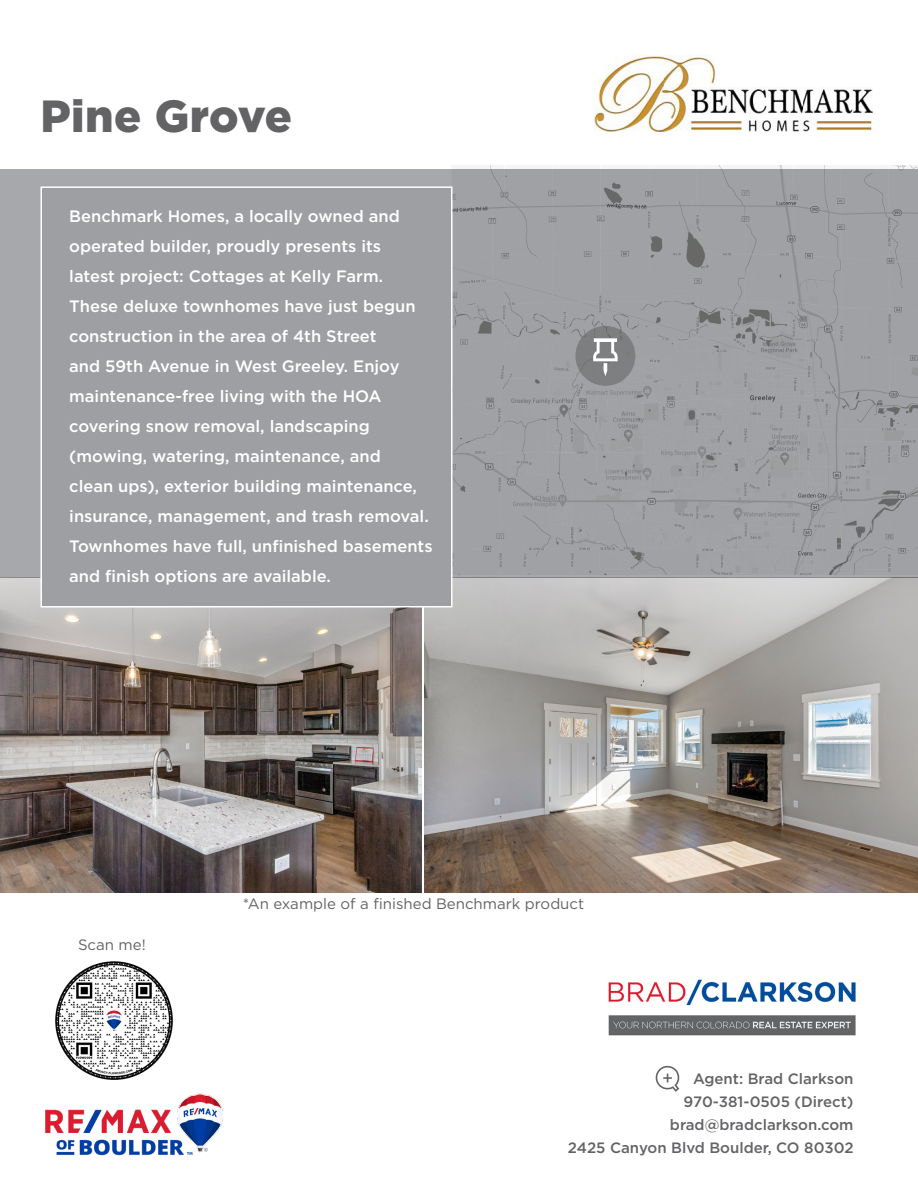
<style>
.page{position:relative;width:918px;height:1188px;background:#fff}
.page>*{position:absolute;margin:0;border:0;box-sizing:border-box;transform-origin:0 0}
.t1{font:900 45px "Gotham";letter-spacing:.01em;color:#636366}
.t2{font:500 16.5px/30px "Gotham";color:#fff}
.t3{font:500 15px "Gotham";color:#636366}
.t4{font:15px "Gotham";color:#636366}
</style>
<div class="page">
<img style="left:0;top:578px;width:421px;height:314px">
<img style="left:594px;top:54px;width:278px;height:78px">
<img style="left:608px;top:979px;width:248px;height:57px">
<img style="left:424px;top:578px;width:494px;height:314px">
<div style="left:0;top:169px;width:918px;height:409px;background:#9d9fa2"></div>
<div style="left:40px;top:186px;width:413px;height:422px;background:#9d9fa2;border:2px solid #fff"></div>
<div style="left:575px;top:326px;width:60px;height:60px;background:#7d7e80;border-radius:50%"></div>
<svg style="left:593px;top:338px;width:25px;height:38px"></svg>
<img style="left:55px;top:961px;width:118px;height:116px">
<img style="left:45px;top:1077px;width:178px;height:79px">
<svg style="left:655px;top:1065px;width:25px;height:27px"></svg>
<p class="t1" style="left:40px;top:85px;width:253px">Pine Grove</p>
<p class="t2" style="left:69px;top:201px;width:365px">Benchmark Homes, a locally owned and operated builder, proudly presents its<br>latest project: Cottages at Kelly Farm.<br>These deluxe townhomes have just begun construction in the area of 4th Street<br>and 59th Avenue in West Greeley. Enjoy maintenance-free living with the HOA covering snow removal, landscaping (mowing, watering, maintenance, and<br>clean ups), exterior building maintenance, insurance, management, and trash removal.<br>Townhomes have full, unfinished basements and finish options are available.</p>
<p class="t4" style="left:78px;top:935px;width:69px">Scan me!</p>
<p class="t4" style="left:243px;top:894px;width:343px">*An example of a finished Benchmark product</p>
<p class="t3" style="left:693px;top:1069px;width:162px">Agent: Brad Clarkson</p>
<p class="t3" style="left:684px;top:1092px;width:171px">970-381-0505 (Direct)</p>
<p class="t3" style="left:670px;top:1115px;width:185px">brad@bradclarkson.com</p>
<p class="t3" style="left:568px;top:1138px;width:287px">2425 Canyon Blvd Boulder, CO 80302</p>
</div>
